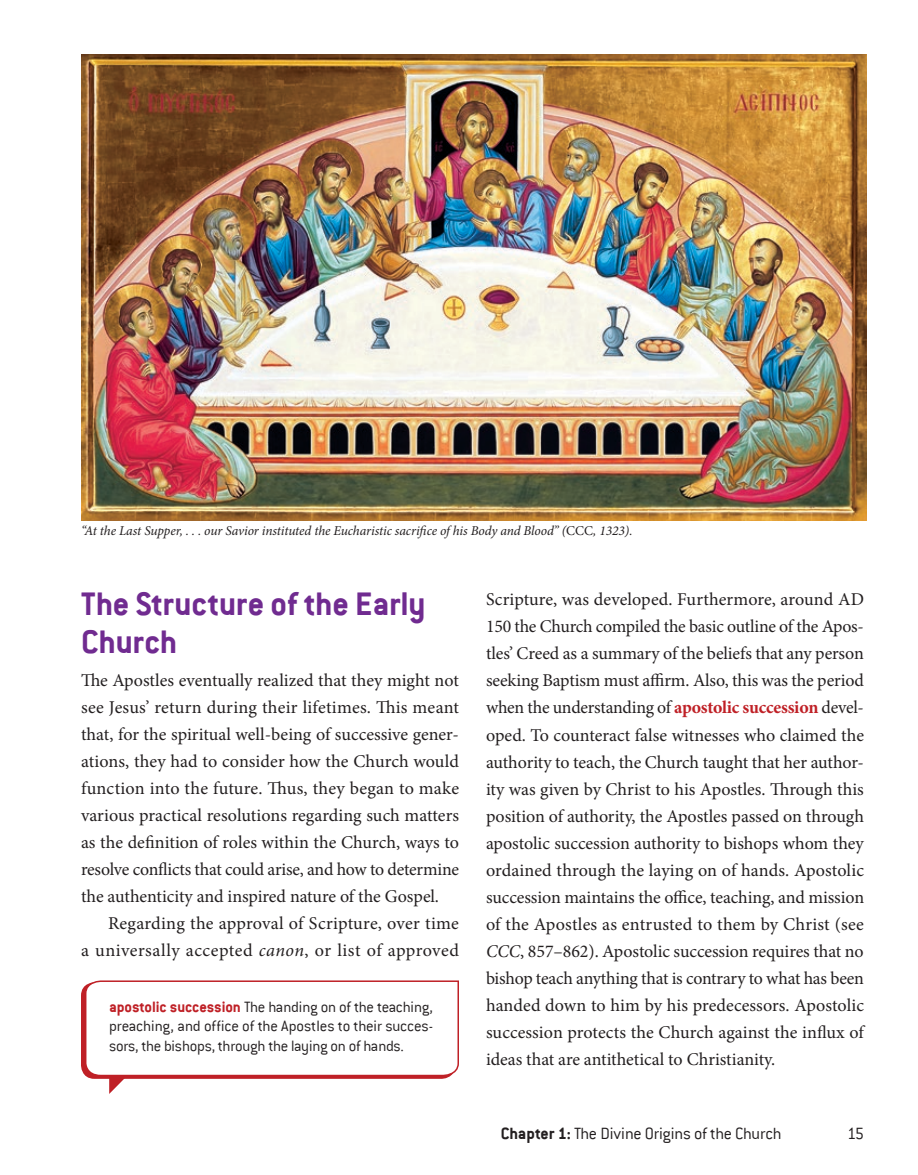
<style>
.page{position:relative;width:918px;height:1175px;background:#fff}
.page>*{position:absolute;margin:0;border:0;box-sizing:border-box;transform-origin:0 0}
.t1{font:700 36px/37.5px "Conduit ITC";letter-spacing:-.005em;color:#702b90}
.t2{font:18px/27px "Minion Pro";letter-spacing:.005em;color:#231f20;text-align:justify}
.t3{font:300 18px "Conduit ITC";letter-spacing:-.015em;color:#231f20}
.t4{font:300 16.5px/19.5px "Conduit ITC";letter-spacing:-.015em;color:#231f20;text-align:justify}
.t5{font:italic 13.5px "Minion Pro";letter-spacing:-.01em;color:#231f20}
.s1{font-style:normal}
.s2{font-style:italic}
.s3{font-weight:700;color:#bf2026}
.s4{font-weight:700}
</style>
<div class="page">
<svg style="left:84px;top:980px;width:375px;height:114px"></svg>
<img style="left:81px;top:54px;width:785px;height:466px">
<p class="t5" style="left:81px;top:521px;width:553px">“At the Last Supper, . . . our Savior instituted the Eucharistic sacrifice of his Body and Blood” (<span class="s1">CCC</span>, 1323).</p>
<h1 class="t1" style="left:81px;top:584px;width:346px">The Structure of the Early<br>Church</h1>
<p class="t2" style="left:81px;top:667px;width:380px">The Apostles eventually realized that they might not see Jesus’ return during their lifetimes. This meant that, for the spiritual well-being of successive gener&shy;ations, they had to consider how the Church would function into the future. Thus, they began to make various practical resolutions regarding such matters as the definition of roles within the Church, ways to resolve conflicts that could arise, and how to determine the authenticity and inspired nature of the Gospel.</p>
<p class="t2" style="left:81px;top:910px;width:379px;text-align:right">Regarding the approval of Scripture, over time<br>a universally accepted <span class="s2">canon</span>, or list of approved</p>
<p class="t4" style="left:109px;top:997px;width:326px"><span class="s3">apostolic succession</span> The handing on of the teaching, preaching, and office of the Apostles to their succes&shy;sors, the bishops, through the laying on of hands.</p>
<p class="t2" style="left:486px;top:586px;width:381px">Scripture, was developed. Furthermore, around AD 150 the Church compiled the basic outline of the Apos&shy;tles’ Creed as a summary of the beliefs that any person seeking Baptism must affirm. Also, this was the period when the understanding of <span class="s3">apostolic succession</span> devel&shy;oped. To counteract false witnesses who claimed the authority to teach, the Church taught that her author&shy;ity was given by Christ to his Apostles. Through this position of authority, the Apostles passed on through apostolic succession authority to bishops whom they ordained through the laying on of hands. Apostolic succession maintains the office, teaching, and mission of the Apostles as entrusted to them by Christ (see <span class="s2">CCC</span>, 857–862). Apostolic succession requires that no bishop teach anything that is contrary to what has been handed down to him by his predecessors. Apostolic succession protects the Church against the influx of ideas that are antithetical to Christianity.</p>
<p class="t3" style="left:501px;top:1123px;width:282px"><span class="s4">Chapter 1:</span> The Divine Origins of the Church</p>
<p class="t3" style="left:847px;top:1123px;width:18px">15</p>
</div>
